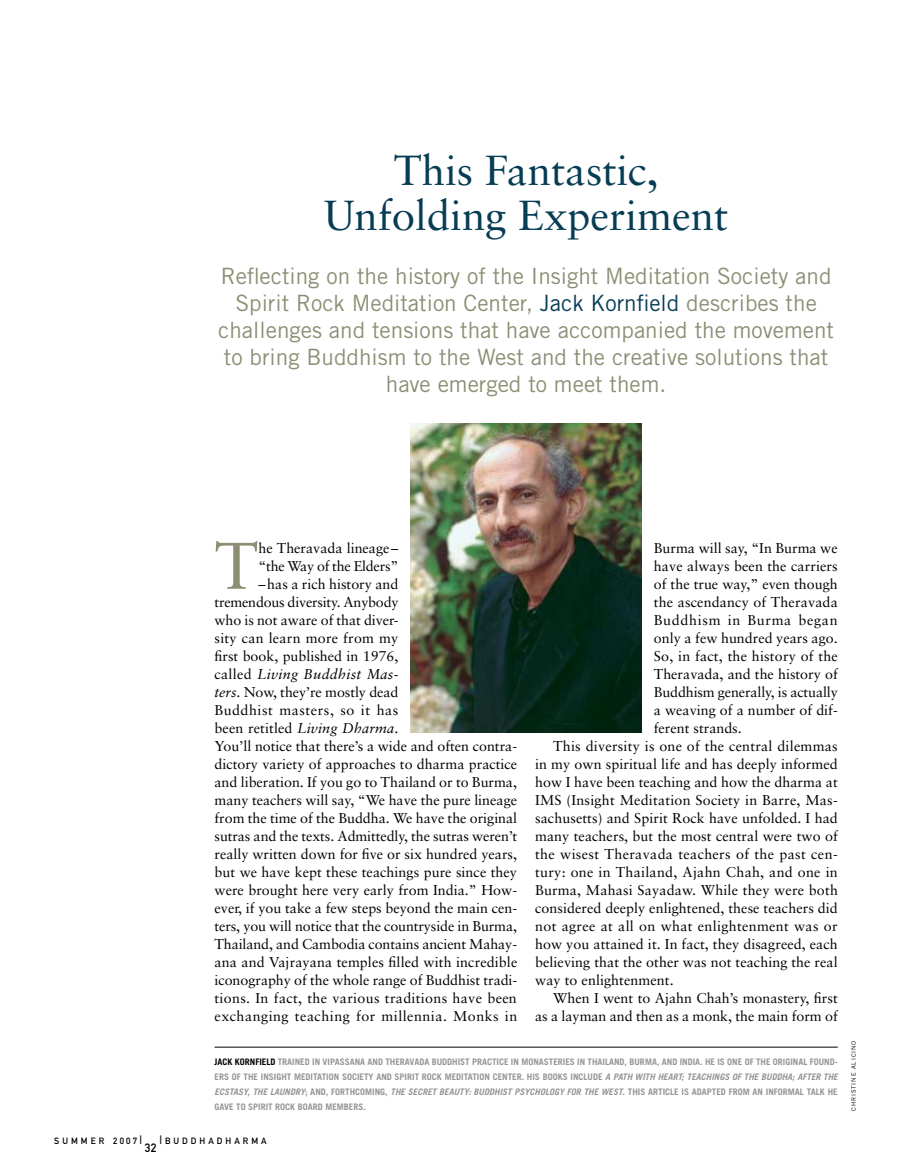
<style>
.page{position:relative;width:905px;height:1175px;background:#fff}
.page>*{position:absolute;margin:0;border:0;box-sizing:border-box;transform-origin:0 0}
.t1{font:65.85px "Sabon";color:#8e8e75}
.t2{font:42px/45px "Sabon";color:#073d54;text-align:center}
.t3{font:22.5px/27px "Trade Gothic";color:#8e8e75;text-align:center}
.t4{font:14.25px "Sabon";letter-spacing:.005em;color:#000}
.t5{font:14.25px "Sabon";letter-spacing:.025em;color:#000}
.t6{font:14.25px "Sabon";letter-spacing:-.015em;color:#000}
.t7{font:14.25px "Sabon";letter-spacing:.035em;color:#000}
.t8{font:italic 14.25px "Sabon";letter-spacing:.02em;color:#000}
.t9{font:14.25px "Sabon";letter-spacing:.04em;color:#000}
.t10{font:14.25px "Sabon";letter-spacing:.05em;color:#000}
.t11{font:12px "DIN Mittelschrift";color:#000}
.t12{font:700 9px/15px "Trade Gothic";color:#939598;text-align:justify}
.t13{font:9px "DIN Mittelschrift";letter-spacing:.335em;color:#000}
.t14{font:6px "Trade Gothic";letter-spacing:.15em;color:#000}
.s1{color:#073d54}
.s2{color:#000}
.s3{font-style:italic}
.s4{font-style:normal}
.s5{font-size:12px}
</style>
<div class="page">
<hr style="left:214px;top:1046px;width:623px;height:1px;background:#000">
<img style="left:410px;top:423px;width:232px;height:310px">
<h2 class="t2" style="left:324px;top:148px;width:405px">This Fantastic,<br>Unfolding Experiment</h2>
<p class="t3" style="left:218px;top:262px;width:617px">Reflecting on the history of the Insight Meditation Society and Spirit Rock Meditation Center, <span class="s1">Jack Kornfield</span> describes the challenges and tensions that have accompanied the movement to bring Buddhism to the West and the creative solutions that have emerged to meet them.</p>
<h1 class="t1" style="left:214px;top:526px;width:45px">T</h1>
<p class="t4" style="left:258px;top:539px;width:141px">he Theravada lineage–</p>
<p class="t4" style="left:654px;top:539px;width:185px">Burma will say, “In Burma we</p>
<p class="t4" style="left:654px;top:557px;width:185px">have always been the carriers</p>
<p class="t4" style="left:654px;top:575px;width:185px">of the true way,” even though</p>
<p class="t4" style="left:654px;top:593px;width:185px">the ascendancy of Theravada</p>
<p class="t10" style="left:654px;top:611px;width:185px">Buddhism in Burma began</p>
<p class="t4" style="left:654px;top:629px;width:185px">only a few hundred years ago.</p>
<p class="t4" style="left:654px;top:647px;width:185px">So, in fact, the history of the</p>
<p class="t4" style="left:654px;top:665px;width:185px">Theravada, and the history of</p>
<p class="t4" style="left:654px;top:683px;width:185px">Buddhism generally, is actually</p>
<p class="t4" style="left:654px;top:701px;width:185px">a weaving of a number of dif-</p>
<p class="t4" style="left:654px;top:719px;width:89px">ferent strands.</p>
<p class="t4" style="left:553px;top:737px;width:286px">This diversity is one of the central dilemmas</p>
<p class="t4" style="left:535px;top:755px;width:304px">in my own spiritual life and has deeply informed</p>
<p class="t4" style="left:535px;top:773px;width:304px">how I have been teaching and how the dharma at</p>
<p class="t4" style="left:535px;top:791px;width:304px">IMS (Insight Meditation Society in Barre, Mas-</p>
<p class="t4" style="left:535px;top:809px;width:304px">sachusetts) and Spirit Rock have unfolded. I had</p>
<p class="t4" style="left:535px;top:827px;width:304px">many teachers, but the most central were two of</p>
<p class="t5" style="left:535px;top:845px;width:304px">the wisest Theravada teachers of the past cen-</p>
<p class="t4" style="left:535px;top:863px;width:304px">tury: one in Thailand, Ajahn Chah, and one in</p>
<p class="t4" style="left:535px;top:881px;width:304px">Burma, Mahasi Sayadaw. While they were both</p>
<p class="t4" style="left:535px;top:899px;width:304px">considered deeply enlightened, these teachers did</p>
<p class="t5" style="left:535px;top:917px;width:304px">not agree at all on what enlightenment was or</p>
<p class="t4" style="left:535px;top:935px;width:304px">how you attained it. In fact, they disagreed, each</p>
<p class="t4" style="left:535px;top:953px;width:304px">believing that the other was not teaching the real</p>
<p class="t4" style="left:535px;top:971px;width:140px">way to enlightenment.</p>
<p class="t4" style="left:553px;top:989px;width:286px">When I went to Ajahn Chah’s monastery, first</p>
<p class="t4" style="left:535px;top:1007px;width:304px">as a layman and then as a monk, the main form of</p>
<p class="t12" style="left:214px;top:1054px;width:624px"><span class="s2">JACK KORNFIELD</span> TRAINED IN VIPASSANA AND THERAVADA BUDDHIST PRACTICE IN MONASTERIES IN THAILAND, BURMA, AND INDIA. HE IS ONE OF THE ORIGINAL FOUND-ERS OF THE INSIGHT MEDITATION SOCIETY AND SPIRIT ROCK MEDITATION CENTER. HIS BOOKS INCLUDE <span class="s3">A PATH WITH HEART; TEACHINGS OF THE BUDDHA; AFTER THE ECSTASY, THE LAUNDRY</span>; AND, FORTHCOMING, <span class="s3">THE SECRET BEAUTY: BUDDHIST PSYCHOLOGY FOR THE WEST</span>. THIS ARTICLE IS ADAPTED FROM AN INFORMAL TALK HE GAVE TO SPIRIT ROCK BOARD MEMBERS.</p>
<p class="t6" style="left:258px;top:557px;width:141px">“the Way of the Elders”</p>
<p class="t4" style="left:258px;top:575px;width:141px">–has a rich history and</p>
<p class="t6" style="left:214px;top:593px;width:185px">tre-mendous diversity. Anybody</p>
<p class="t4" style="left:214px;top:611px;width:185px">who is not aware of that diver-</p>
<p class="t4" style="left:214px;top:629px;width:185px">sity can learn more from my</p>
<p class="t4" style="left:214px;top:647px;width:185px">first book, published in 1976,</p>
<p class="t8" style="left:214px;top:665px;width:185px"><span class="s4">called</span> Living Buddhist Mas-</p>
<p class="t4" style="left:214px;top:683px;width:185px"><span class="s3">ters</span>. Now, they’re mostly dead</p>
<p class="t9" style="left:214px;top:701px;width:185px">Buddhist masters, so it has</p>
<p class="t4" style="left:214px;top:719px;width:185px">been retitled <span class="s3">Living Dharma</span>.</p>
<p class="t4" style="left:214px;top:737px;width:304px">You’ll notice that there’s a wide and often contra-</p>
<p class="t4" style="left:214px;top:755px;width:304px">dictory variety of approaches to dharma practice</p>
<p class="t4" style="left:214px;top:773px;width:304px">and liberation. If you go to Thailand or to Burma,</p>
<p class="t4" style="left:214px;top:791px;width:304px">many teachers will say, “We have the pure lineage</p>
<p class="t4" style="left:214px;top:809px;width:304px">from the time of the Buddha. We have the original</p>
<p class="t4" style="left:214px;top:827px;width:304px">sutras and the texts. Admittedly, the sutras weren’t</p>
<p class="t4" style="left:214px;top:845px;width:304px">really written down for five or six hundred years,</p>
<p class="t4" style="left:214px;top:863px;width:304px">but we have kept these teachings pure since they</p>
<p class="t4" style="left:214px;top:881px;width:304px">were brought here very early from India.” How-</p>
<p class="t4" style="left:214px;top:899px;width:304px">ever, if you take a few steps beyond the main cen-</p>
<p class="t4" style="left:214px;top:917px;width:304px">ters, you will notice that the countryside in Burma,</p>
<p class="t4" style="left:214px;top:935px;width:304px">Thailand, and Cambodia contains ancient Mahay-</p>
<p class="t4" style="left:214px;top:953px;width:304px">ana and Vajrayana temples filled with incredible</p>
<p class="t4" style="left:214px;top:971px;width:304px">iconography of the whole range of Buddhist tradi-</p>
<p class="t4" style="left:214px;top:989px;width:304px">tions. In fact, the various traditions have been</p>
<p class="t7" style="left:214px;top:1007px;width:304px">exchanging teaching for millennia. Monks in</p>
<p class="t13" style="left:54px;top:1135px;width:89px">SUMMER 2007<span class="s5">|</span></p>
<p class="t13" style="left:159px;top:1135px;width:109px"><span class="s5">|</span>BUDDHADHARMA</p>
<p class="t11" style="left:145px;top:1140px;width:13px">32</p>
<p class="t14" style="left:850px;top:1111px;width:72px;rotate:-90deg">c hristi ne alici no</p>
</div>
